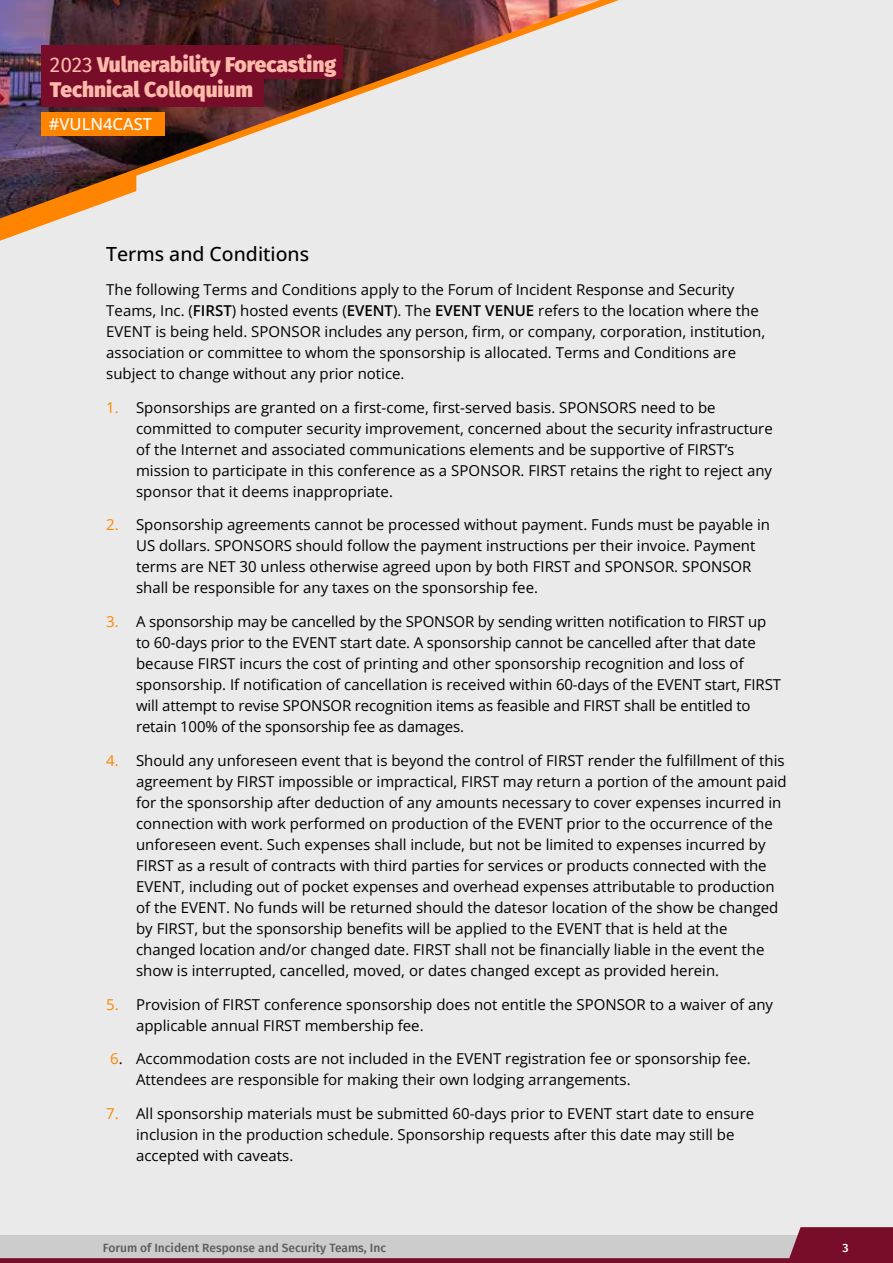
<style>
.page{position:relative;width:893px;height:1263px;background:#eaeaea}
.page>*{position:absolute;margin:0;border:0;box-sizing:border-box;transform-origin:0 0}
.t1{font:900 21px/25.2px "Fira Sans";color:#ffbaab}
.t2{font:500 19.5px "Open Sans";color:#000}
.t3{font:500 16.5px "Open Sans";color:#fff}
.t4{font:15px/21px "Open Sans";color:#000}
.t5{font:500 12px "Fira Sans";color:#5c5c5d}
.t6{font:500 12px "Fira Sans";color:#fff}
.s1{font-weight:400}
.s2{font-weight:600}
.s3{color:#ff8500}
</style>
<div class="page">
<svg style="left:0;top:1227px;width:893px;height:34px"></svg>
<svg style="left:0;top:0;width:619px;height:241px"></svg>
<div style="left:41px;top:45px;width:302px;height:33px;background:#780d29"></div>
<div style="left:41px;top:74px;width:223px;height:32px;background:#780d29"></div>
<hr style="left:0;top:1261px;width:893px;height:2px;background:#780d29">
<div style="left:41px;top:112px;width:123px;height:23px;background:#ff8500"></div>
<h1 class="t1" style="left:50px;top:50px;width:288px"><span class="s1">2023</span> Vulnerability Forecasting<br>Technical Colloquium</h1>
<p class="t3" style="left:49px;top:113px;width:105px">#VULN4CAST</p>
<h2 class="t2" style="left:106px;top:241px;width:204px">Terms and Conditions</h2>
<p class="t4" style="left:106px;top:279px;width:660px">The following Terms and Conditions apply to the Forum of Incident Response and Security Teams, Inc. (<span class="s2">FIRST</span>) hosted events (<span class="s2">EVENT</span>). The <span class="s2">EVENT VENUE</span> refers to the location where the EVENT is being held. SPONSOR includes any person, firm, or company, corporation, institution, association or committee to whom the sponsorship is allocated. Terms and Conditions are subject to change without any prior notice.</p>
<p class="t4" style="left:136px;top:396px;width:638px;text-indent:-30px"><span class="s3">1.</span> Sponsorships are granted on a first-come, first-served basis. SPONSORS need to be committed to computer security improvement, concerned about the security infrastructure of the Internet and associated communications elements and be supportive of FIRST’s mission to participate in this conference as a SPONSOR. FIRST retains the right to reject any sponsor that it deems inappropriate.</p>
<p class="t4" style="left:136px;top:514px;width:636px;text-indent:-30px"><span class="s3">2.</span> Sponsorship agreements cannot be processed without payment. Funds must be payable in US dollars. SPONSORS should follow the payment instructions per their invoice. Payment terms are NET 30 unless otherwise agreed upon by both FIRST and SPONSOR. SPONSOR shall be responsible for any taxes on the sponsorship fee.</p>
<p class="t4" style="left:136px;top:611px;width:646px;text-indent:-30px"><span class="s3">3.</span> A sponsorship may be cancelled by the SPONSOR by sending written notification to FIRST up to 60-days prior to the EVENT start date. A sponsorship cannot be cancelled after that date because FIRST incurs the cost of printing and other sponsorship recognition and loss of sponsorship. If notification of cancellation is received within 60-days of the EVENT start, FIRST will attempt to revise SPONSOR recognition items as feasible and FIRST shall be entitled to retain 100% of the sponsorship fee as damages.</p>
<p class="t4" style="left:136px;top:750px;width:652px;text-indent:-30px"><span class="s3">4.</span> Should any unforeseen event that is beyond the control of FIRST render the fulfillment of this agreement by FIRST impossible or impractical, FIRST may return a portion of the amount paid for the sponsorship after deduction of any amounts necessary to cover expenses incurred in connection with work performed on production of the EVENT prior to the occurrence of the unforeseen event. Such expenses shall include, but not be limited to expenses incurred by FIRST as a result of contracts with third parties for services or products connected with the EVENT, including out of pocket expenses and overhead expenses attributable to production of the EVENT. No funds will be returned should the datesor location of the show be changed by FIRST, but the sponsorship benefits will be applied to the EVENT that is held at the changed location and/or changed date. FIRST shall not be financially liable in the event the show is interrupted, cancelled, moved, or dates changed except as provided herein.</p>
<p class="t4" style="left:136px;top:993px;width:638px;text-indent:-30px"><span class="s3">5.</span> Provision of FIRST conference sponsorship does not entitle the SPONSOR to a waiver of any applicable annual FIRST membership fee.</p>
<p class="t4" style="left:136px;top:1048px;width:616px;text-indent:-26px"><span class="s3">6</span>. Accommodation costs are not included in the EVENT registration fee or sponsorship fee.<br>Attendees are responsible for making their own lodging arrangements.</p>
<p class="t4" style="left:136px;top:1103px;width:620px;text-indent:-30px"><span class="s3">7.</span> All sponsorship materials must be submitted 60-days prior to EVENT start date to ensure inclusion in the production schedule. Sponsorship requests after this date may still be accepted with caveats.</p>
<p class="t5" style="left:103px;top:1238px;width:285px">Forum of Incident Response and Security Teams, Inc</p>
<p class="t6" style="left:843px;top:1238px;width:8px">3</p>
</div>
